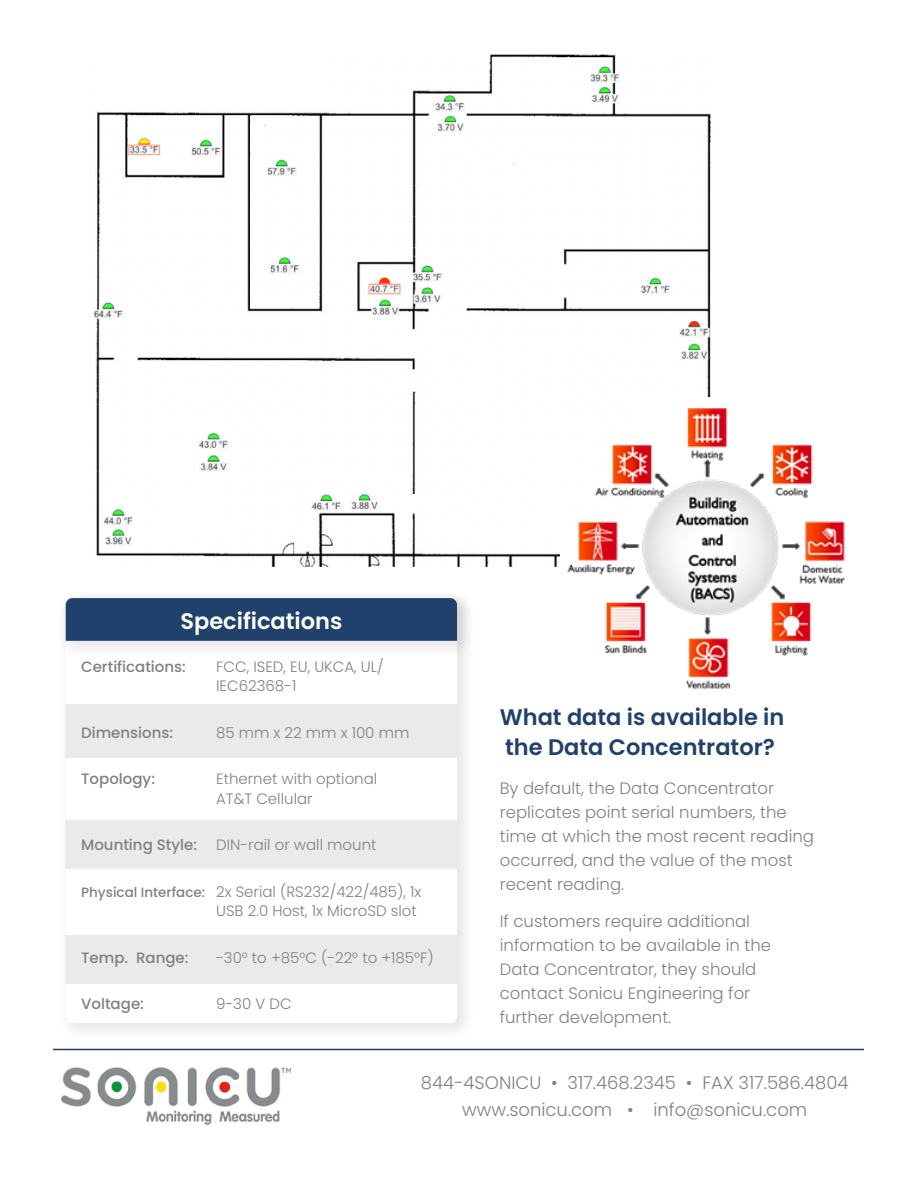
<style>
.page{position:relative;width:918px;height:1188px;background:#fff}
.page>*{position:absolute;margin:0;border:0;box-sizing:border-box;transform-origin:0 0}
.t1{font:600 22.5px/30px "Poppins";color:#1f416b}
.t2{font:600 22.5px "Poppins";color:#fff}
.t3{font:300 18px/27px "Poppins";color:#7e8184;text-align:center}
.t4{font:300 16.5px/24px "Poppins";color:#7e8184}
.t5{font:300 15px/19.5px "Poppins";color:#7e8184}
.t6{font:500 15px "Poppins";color:#7e8184}
.s1{font-weight:500;font-size:13.5px}
</style>
<div class="page">
<hr style="left:53px;top:1049px;width:811px;height:1px;background:#1f416b">
<div style="left:56px;top:589px;width:420px;height:453px;background:#000;opacity:.1"></div>
<div style="left:66px;top:598px;width:391px;height:425px;background:#fff;border-radius:7px"></div>
<div style="left:66px;top:935px;width:391px;height:48px;background:#ebeaea"></div>
<div style="left:56px;top:589px;width:420px;height:71px;background:#000;opacity:.1"></div>
<div style="left:66px;top:598px;width:391px;height:43px;background:#1f416b"></div>
<div style="left:66px;top:821px;width:391px;height:48px;background:#ebeaea"></div>
<div style="left:66px;top:704px;width:391px;height:54px;background:#ebeaea"></div>
<img style="left:61px;top:1067px;width:230px;height:58px">
<img style="left:94px;top:54px;width:617px;height:513px">
<div style="left:98px;top:52px;width:230px;height:48px;background:#fff"></div>
<div style="left:637px;top:397px;width:89px;height:161px;background:#fff"></div>
<img style="left:560px;top:402px;width:285px;height:287px">
<h1 class="t2" style="left:180px;top:608px;width:163px">Specifications</h1>
<p class="t6" style="left:81px;top:658px;width:106px">Certifications:</p>
<p class="t5" style="left:216px;top:657px;width:169px">FCC, ISED, EU, UKCA, UL/<br>IEC62368-1</p>
<p class="t6" style="left:81px;top:724px;width:94px">Dimensions:</p>
<p class="t5" style="left:216px;top:723px;width:195px">85 mm x 22 mm x 100 mm</p>
<p class="t6" style="left:81px;top:770px;width:75px">Topology:</p>
<p class="t5" style="left:216px;top:769px;width:163px">Ethernet with optional<br>AT&amp;T Cellular</p>
<p class="t6" style="left:81px;top:836px;width:117px">Mounting Style:</p>
<p class="t5" style="left:216px;top:835px;width:162px">DIN-rail or wall mount</p>
<p class="t5" style="left:216px;top:882px;width:207px;text-indent:-135px"><span class="s1">Physical Interface:</span> 2x Serial (RS232/422/485), 1x<br>USB 2.0 Host, 1x MicroSD slot</p>
<p class="t6" style="left:81px;top:949px;width:109px">Temp. Range:</p>
<p class="t5" style="left:216px;top:948px;width:219px">-30° to +85°C (-22° to +185°F)</p>
<p class="t6" style="left:81px;top:995px;width:64px">Voltage:</p>
<p class="t5" style="left:216px;top:994px;width:77px">9-30 V DC</p>
<h1 class="t1" style="left:500px;top:702px;width:286px">What data is available in the Data Concentrator?</h1>
<p class="t4" style="left:500px;top:776px;width:316px">By default, the Data Concentrator replicates point serial numbers, the time at which the most recent reading occurred, and the value of the most recent reading.</p>
<p class="t4" style="left:500px;top:909px;width:273px">If customers require additional information to be available in the<br>Data Concentrator, they should contact Sonicu Engineering for further development.</p>
<p class="t3" style="left:421px;top:1069px;width:429px">844-4SONICU • 317.468.2345 • FAX 317.586.4804 www.sonicu.com • info@sonicu.com</p>
</div>
